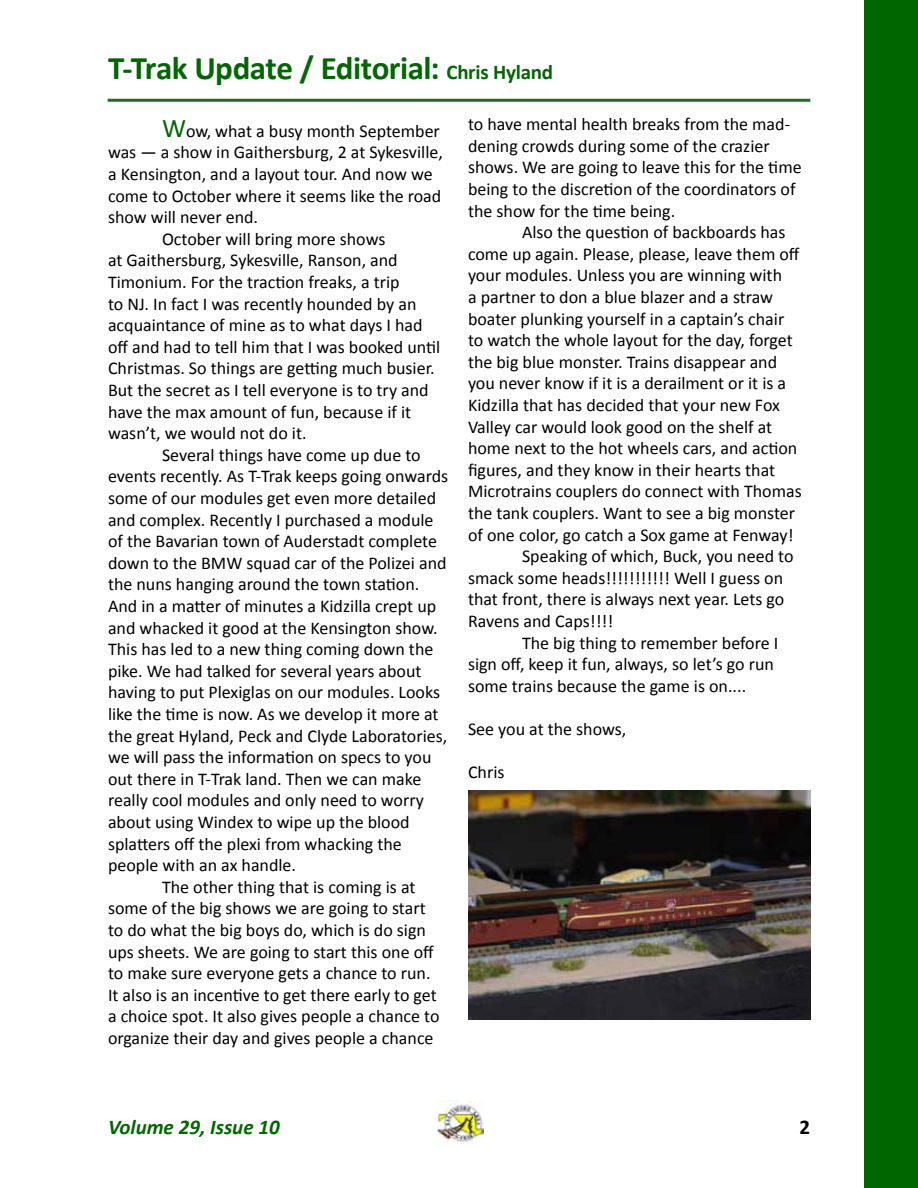
<style>
.page{position:relative;width:918px;height:1188px;background:#fff}
.page>*{position:absolute;margin:0;border:0;box-sizing:border-box;transform-origin:0 0}
.t1{font:700 33px "Calibri";letter-spacing:-.015em;color:#060}
.t2{font:italic 700 21px "Calibri";color:#060}
.t3{font:700 21px "Calibri";color:#000}
.t4{font:18px/21.6px "Calibri";color:#000}
.s1{font-size:21px}
.s2{font-size:27px;color:#060}
</style>
<div class="page">
<div style="left:864px;top:0;width:54px;height:1188px;background:#060"></div>
<img style="left:438px;top:1101px;width:45px;height:44px">
<hr style="left:108px;top:99px;width:702px;height:3px;background:#1c6e2b">
<img style="left:468px;top:791px;width:343px;height:228px">
<h1 class="t1" style="left:108px;top:47px;width:447px">T-Trak Update / Editorial: <span class="s1">Chris Hyland</span></h1>
<p class="t4" style="left:162px;top:120px;width:279px"><span class="s2">W</span>ow, what a busy month September</p>
<p class="t4" style="left:108px;top:142px;width:336px">was — a show in Gaithersburg, 2 at Sykesville,</p>
<p class="t4" style="left:108px;top:163px;width:326px">a Kensington, and a layout tour. And now we</p>
<p class="t4" style="left:108px;top:185px;width:335px">come to October where it seems like the road</p>
<p class="t4" style="left:108px;top:207px;width:152px">show will never end.</p>
<p class="t4" style="left:162px;top:228px;width:225px">October will bring more shows</p>
<p class="t4" style="left:108px;top:250px;width:291px">at Gaithersburg, Sykesville, Ranson, and</p>
<p class="t4" style="left:108px;top:271px;width:293px">Timonium. For the traction freaks, a trip</p>
<p class="t4" style="left:108px;top:293px;width:310px">to NJ. In fact I was recently hounded by an</p>
<p class="t4" style="left:108px;top:315px;width:316px">acquaintance of mine as to what days I had</p>
<p class="t4" style="left:108px;top:336px;width:334px">off and had to tell him that I was booked until</p>
<p class="t4" style="left:108px;top:358px;width:328px">Christmas. So things are getting much busier.</p>
<p class="t4" style="left:108px;top:379px;width:322px">But the secret as I tell everyone is to try and</p>
<p class="t4" style="left:108px;top:401px;width:305px">have the max amount of fun, because if it</p>
<p class="t4" style="left:108px;top:423px;width:200px">wasn’t, we would not do it.</p>
<p class="t4" style="left:162px;top:444px;width:260px">Several things have come up due to</p>
<p class="t4" style="left:108px;top:466px;width:342px">events recently. As T-Trak keeps going onwards</p>
<p class="t4" style="left:108px;top:487px;width:330px">some of our modules get even more detailed</p>
<p class="t4" style="left:108px;top:509px;width:327px">and complex. Recently I purchased a module</p>
<p class="t4" style="left:108px;top:531px;width:331px">of the Bavarian town of Auderstadt complete</p>
<p class="t4" style="left:108px;top:552px;width:340px">down to the BMW squad car of the Polizei and</p>
<p class="t4" style="left:108px;top:574px;width:313px">the nuns hanging around the town station.</p>
<p class="t4" style="left:108px;top:595px;width:330px">And in a matter of minutes a Kidzilla crept up</p>
<p class="t4" style="left:108px;top:617px;width:331px">and whacked it good at the Kensington show.</p>
<p class="t4" style="left:108px;top:639px;width:327px">This has led to a new thing coming down the</p>
<p class="t4" style="left:108px;top:660px;width:315px">pike. We had talked for several years about</p>
<p class="t4" style="left:108px;top:682px;width:334px">having to put Plexiglas on our modules. Looks</p>
<p class="t4" style="left:108px;top:703px;width:332px">like the time is now. As we develop it more at</p>
<p class="t4" style="left:108px;top:725px;width:341px">the great Hyland, Peck and Clyde Laboratories,</p>
<p class="t4" style="left:108px;top:747px;width:325px">we will pass the information on specs to you</p>
<p class="t4" style="left:108px;top:768px;width:315px">out there in T-Trak land. Then we can make</p>
<p class="t4" style="left:108px;top:790px;width:317px">really cool modules and only need to worry</p>
<p class="t4" style="left:108px;top:811px;width:303px">about using Windex to wipe up the blood</p>
<p class="t4" style="left:108px;top:833px;width:295px">splatters off the plexi from whacking the</p>
<p class="t4" style="left:108px;top:855px;width:190px">people with an ax handle.</p>
<p class="t4" style="left:162px;top:876px;width:255px">The other thing that is coming is at</p>
<p class="t4" style="left:108px;top:898px;width:319px">some of the big shows we are going to start</p>
<p class="t4" style="left:108px;top:919px;width:319px">to do what the big boys do, which is do sign</p>
<p class="t4" style="left:108px;top:941px;width:327px">ups sheets. We are going to start this one off</p>
<p class="t4" style="left:108px;top:963px;width:324px">to make sure everyone gets a chance to run.</p>
<p class="t4" style="left:108px;top:984px;width:330px">It also is an incentive to get there early to get</p>
<p class="t4" style="left:108px;top:1006px;width:333px">a choice spot. It also gives people a chance to</p>
<p class="t4" style="left:108px;top:1027px;width:327px">organize their day and gives people a chance</p>
<p class="t4" style="left:468px;top:113px;width:335px">to have mental health breaks from the mad&shy;dening crowds during some of the crazier shows. We are going to leave this for the time being to the discretion of the coordinators of the show for the time being.</p>
<p class="t4" style="left:522px;top:221px;width:265px">Also the question of backboards has</p>
<p class="t4" style="left:468px;top:243px;width:333px">come up again. Please, please, leave them off</p>
<p class="t4" style="left:468px;top:265px;width:316px">your modules. Unless you are winning with</p>
<p class="t4" style="left:468px;top:286px;width:307px">a partner to don a blue blazer and a straw</p>
<p class="t4" style="left:468px;top:308px;width:318px">boater plunking yourself in a captain’s chair</p>
<p class="t4" style="left:468px;top:329px;width:326px">to watch the whole layout for the day, forget</p>
<p class="t4" style="left:468px;top:351px;width:311px">the big blue monster. Trains disappear and</p>
<p class="t4" style="left:468px;top:373px;width:320px">you never know if it is a derailment or it is a</p>
<p class="t4" style="left:468px;top:394px;width:313px">Kidzilla that has decided that your new Fox</p>
<p class="t4" style="left:468px;top:416px;width:306px">Valley car would look good on the shelf at</p>
<p class="t4" style="left:468px;top:437px;width:331px">home next to the hot wheels cars, and action</p>
<p class="t4" style="left:468px;top:459px;width:309px">figures, and they know in their hearts that</p>
<p class="t4" style="left:468px;top:481px;width:335px">Microtrains couplers do connect with Thomas</p>
<p class="t4" style="left:468px;top:502px;width:329px">the tank couplers. Want to see a big monster</p>
<p class="t4" style="left:468px;top:524px;width:327px">of one color, go catch a Sox game at Fenway!</p>
<p class="t4" style="left:522px;top:545px;width:273px">Speaking of which, Buck, you need to</p>
<p class="t4" style="left:468px;top:567px;width:317px">smack some heads!!!!!!!!!!! Well I guess on</p>
<p class="t4" style="left:468px;top:589px;width:318px">that front, there is always next year. Lets go</p>
<p class="t4" style="left:468px;top:610px;width:147px">Ravens and Caps!!!!</p>
<p class="t4" style="left:522px;top:632px;width:258px">The big thing to remember before I</p>
<p class="t4" style="left:468px;top:653px;width:307px">sign off, keep it fun, always, so let’s go run</p>
<p class="t4" style="left:468px;top:675px;width:280px">some trains because the game is on....</p>
<p class="t4" style="left:468px;top:718px;width:160px">See you at the shows,</p>
<p class="t4" style="left:468px;top:761px;width:38px">Chris</p>
<p class="t2" style="left:108px;top:1114px;width:173px">Volume 29, Issue 10</p>
<p class="t3" style="left:799px;top:1114px;width:12px">2</p>
</div>
